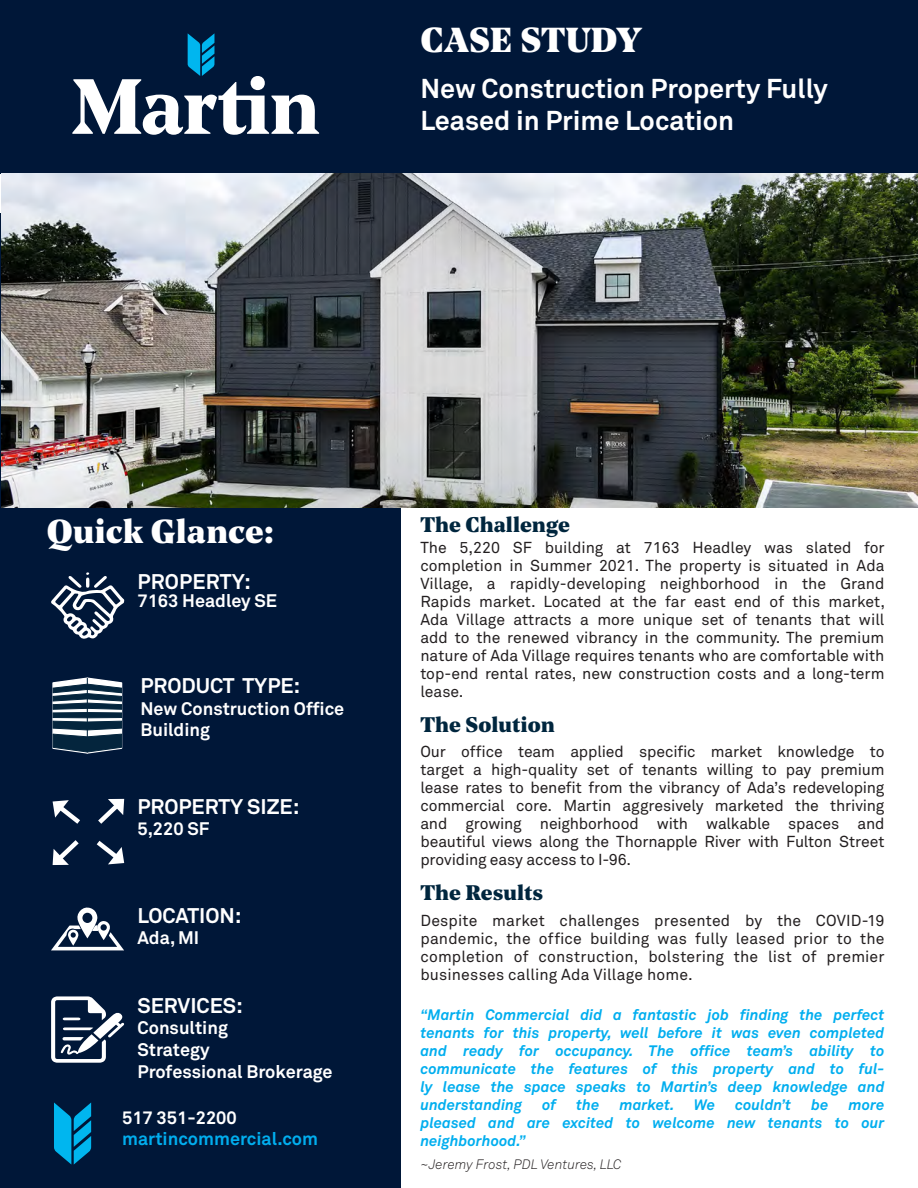
<style>
.page{position:relative;width:918px;height:1188px;background:#fff}
.page>*{position:absolute;margin:0;border:0;box-sizing:border-box;transform-origin:0 0}
.t1{font:900 34.5px "Noe Text";color:#fff}
.t2{font:900 33px "Noe Text";color:#fff}
.t3{font:700 27px/32.4px "Akkurat Pro";color:#fff}
.t4{font:700 21px "Akkurat Pro";color:#fff}
.t5{font:900 21px "Noe Text";color:#00263e}
.t6{font:700 18px/21.6px "Akkurat Pro";color:#fff}
.t7{font:700 18px "Akkurat Pro";color:#00aeef}
.t8{font:15.75px/18px "Akkurat Pro";color:#231f20;text-align:justify}
.t9{font:italic 700 15px/18px "Akkurat Pro";color:#00aeef;text-align:justify}
.t10{font:italic 300 13.5px "Akkurat Pro";letter-spacing:-.005em;color:#231f20}
</style>
<div class="page">
<div style="left:0;top:0;width:918px;height:174px;background:#001738"></div>
<div style="left:0;top:214px;width:401px;height:974px;background:#001738"></div>
<img style="left:1px;top:174px;width:917px;height:334px">
<svg style="left:72px;top:33px;width:247px;height:102px"></svg>
<svg style="left:54px;top:1102px;width:37px;height:63px"></svg>
<svg style="left:51px;top:572px;width:74px;height:67px"></svg>
<svg style="left:51px;top:907px;width:73px;height:43px"></svg>
<svg style="left:51px;top:996px;width:73px;height:67px"></svg>
<svg style="left:98px;top:798px;width:27px;height:26px"></svg>
<svg style="left:96px;top:840px;width:28px;height:25px"></svg>
<svg style="left:52px;top:840px;width:27px;height:25px"></svg>
<svg style="left:52px;top:800px;width:28px;height:24px"></svg>
<svg style="left:52px;top:677px;width:71px;height:77px"></svg>
<hr style="left:87px;top:678px;width:1px;height:74px;background:#04253d">
<h1 class="t1" style="left:420px;top:13px;width:222px">CASE STUDY</h1>
<h3 class="t3" style="left:420px;top:72px;width:409px">New Construction Property Fully<br>Leased in Prime Location</h3>
<h2 class="t2" style="left:47px;top:506px;width:229px">Quick Glance:</h2>
<h3 class="t4" style="left:138px;top:569px;width:115px">PROPERTY:</h3>
<p class="t6" style="left:137px;top:590px;width:141px">7163 Headley SE</p>
<h3 class="t4" style="left:140px;top:673px;width:161px">PRODUCT TYPE:</h3>
<p class="t6" style="left:140px;top:697px;width:205px">New Construction Office<br>Building</p>
<h3 class="t4" style="left:137px;top:793px;width:164px">PROPERTY SIZE:</h3>
<p class="t6" style="left:137px;top:818px;width:74px">5,220 SF</p>
<h3 class="t4" style="left:137px;top:903px;width:106px">LOCATION:</h3>
<p class="t6" style="left:137px;top:927px;width:63px">Ada, MI</p>
<h3 class="t4" style="left:137px;top:992px;width:107px">SERVICES:</h3>
<p class="t6" style="left:137px;top:1017px;width:197px">Consulting<br>Strategy<br>Professional Brokerage</p>
<p class="t6" style="left:122px;top:1106px;width:116px">517 351-2200</p>
<p class="t7" style="left:122px;top:1127px;width:198px">martincommercial.com</p>
<h3 class="t5" style="left:420px;top:509px;width:151px">The Challenge</h3>
<p class="t8" style="left:420px;top:538px;width:466px">The 5,220 SF building at 7163 Headley was slated for completion in Summer 2021. The property is situated in Ada Village, a rapidly-developing neighborhood in the Grand Rapids market. Located at the far east end of this market, Ada Village attracts a more unique set of tenants that will add to the renewed vibrancy in the community. The premium nature of Ada Village requires tenants who are comfortable with top-end rental rates, new construction costs and a long-term lease.</p>
<h3 class="t5" style="left:420px;top:708px;width:136px">The Solution</h3>
<p class="t8" style="left:420px;top:743px;width:466px">Our office team applied specific market knowledge to target a high-quality set of tenants willing to pay premium lease rates to benefit from the vibrancy of Ada’s redeveloping commercial core. Martin aggresively marketed the thriving and growing neighborhood with walkable spaces and beautiful views along the Thornapple River with Fulton Street providing easy access to I-96.</p>
<h3 class="t5" style="left:420px;top:877px;width:124px">The Results</h3>
<p class="t8" style="left:420px;top:912px;width:466px">Despite market challenges presented by the COVID-19 pandemic, the office building was fully leased prior to the completion of construction, bolstering the list of premier businesses calling Ada Village home.</p>
<p class="t9" style="left:420px;top:1005px;width:466px">“Martin Commercial did a fantastic job finding the perfect tenants for this property, well before it was even completed and ready for occupancy. The office team’s ability to communicate the features of this property and to ful&shy;ly lease the space speaks to Martin’s deep knowledge and understanding</p>
<p class="t9" style="left:542px;top:1095px;width:16px">of</p>
<p class="t9" style="left:576px;top:1095px;width:25px">the</p>
<p class="t9" style="left:619px;top:1095px;width:57px">market.</p>
<p class="t9" style="left:694px;top:1095px;width:23px">We</p>
<p class="t9" style="left:735px;top:1095px;width:57px">couldn’t</p>
<p class="t9" style="left:811px;top:1095px;width:19px">be</p>
<p class="t9" style="left:420px;top:1095px;width:466px;text-indent:428px">more pleased and are excited to welcome new tenants to our neighborhood.”</p>
<p class="t10" style="left:420px;top:1156px;width:203px">~Jeremy Frost, PDL Ventures, LLC</p>
</div>
